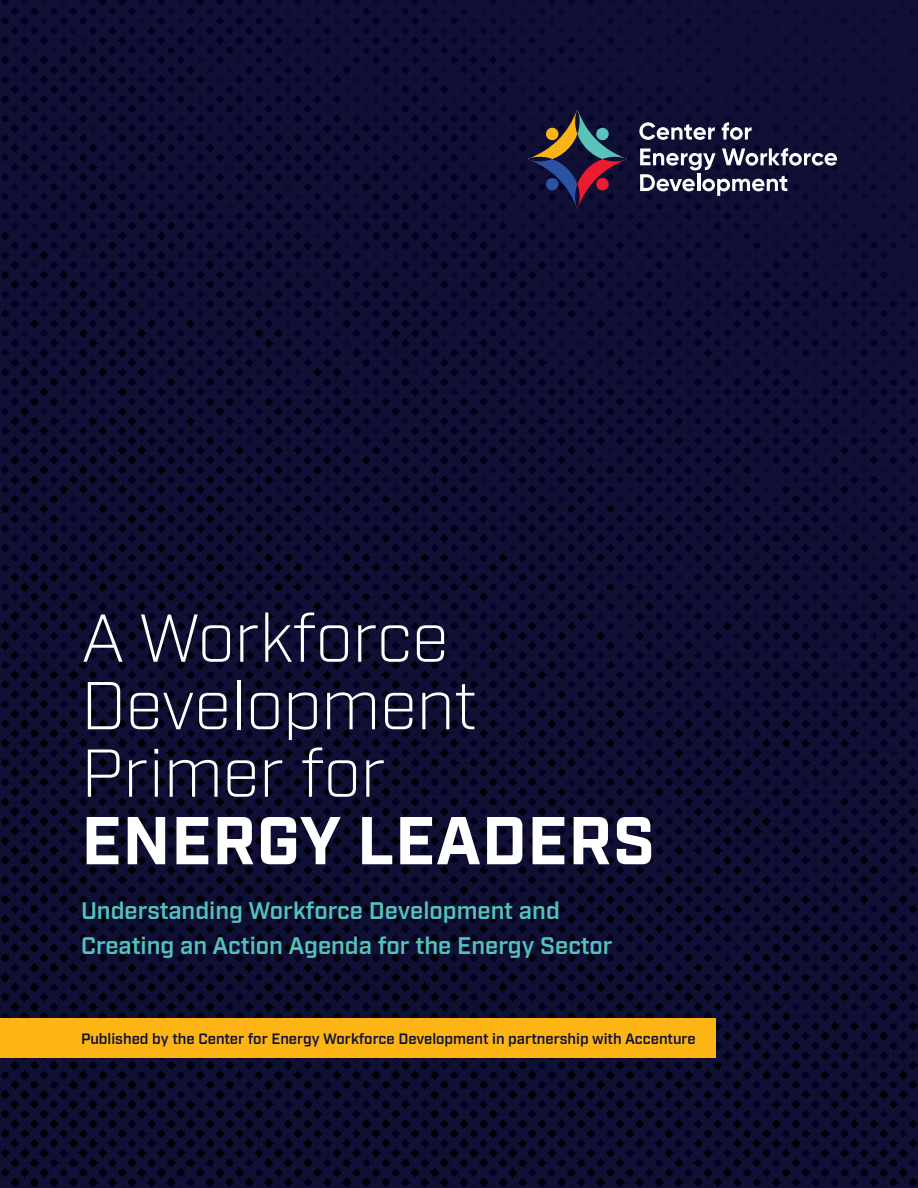
<style>
.page{position:relative;width:918px;height:1188px;background:#fff}
.page>*{position:absolute;margin:0;border:0;box-sizing:border-box;transform-origin:0 0}
.t1{font:300 67.5px/67.5px "Industry";color:#fff}
.t2{font:700 67.5px "Industry";letter-spacing:.01em;color:#fff}
.t3{font:600 24px/34.5px "Industry";color:#54c3bb}
.t4{font:600 15px "Industry";color:#0f1034}
</style>
<div class="page">
<img style="left:0;top:0;width:918px;height:1188px">
<div style="left:0;top:1019px;width:716px;height:39px;background:#fcb515"></div>
<svg style="left:639px;top:122px;width:76px;height:18px"></svg>
<svg style="left:722px;top:122px;width:30px;height:18px"></svg>
<svg style="left:640px;top:148px;width:197px;height:48px"></svg>
<svg style="left:528px;top:110px;width:99px;height:99px;background:#30283f"></svg>
<div style="left:546px;top:128px;width:12px;height:12px;background:#fcb316;border-radius:50%"></div>
<div style="left:596px;top:128px;width:13px;height:12px;background:#58c3ba;border-radius:50%"></div>
<div style="left:546px;top:178px;width:12px;height:12px;background:#2b51a3;border-radius:50%"></div>
<div style="left:596px;top:178px;width:13px;height:12px;background:#ed1b30;border-radius:50%"></div>
<h1 class="t1" style="left:81px;top:605px;width:398px">A Workforce<br>Development<br>Primer for</h1>
<h1 class="t2" style="left:81px;top:800px;width:575px">ENERGY LEADERS</h1>
<p class="t3" style="left:81px;top:894px;width:533px">Understanding Workforce Development and<br>Creating an Action Agenda for the Energy Sector</p>
<p class="t4" style="left:81px;top:1030px;width:616px">Published by the Center for Energy Workforce Development in partnership with Accenture</p>
</div>
